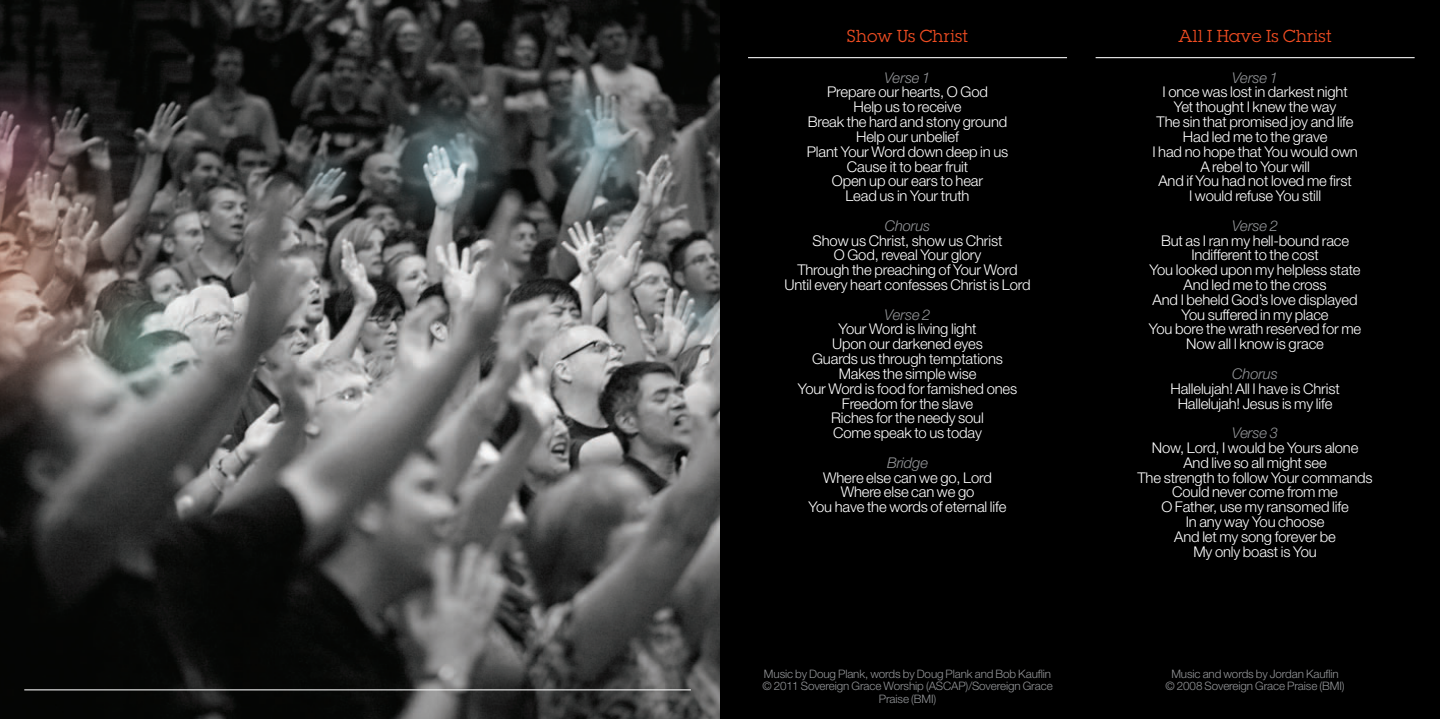
<style>
.page{position:relative;width:1440px;height:720px;background:#fff}
.page>*{position:absolute;margin:0;border:0;box-sizing:border-box;transform-origin:0 0}
.t1{font:17px "Lubalin Graph";letter-spacing:.025em;color:#f04d22}
.t2{font:300 14.8px/14.8px "Helvetica Neue";letter-spacing:-.01em;color:#fff;text-align:center}
.t3{font:italic 300 14.8px "Helvetica Neue";letter-spacing:-.01em;color:#939598}
.t4{font:300 11.6px/12.6px "Helvetica Neue";letter-spacing:-.01em;color:#939598;text-align:center}
</style>
<div class="page">
<div style="left:719px;top:0;width:721px;height:719px;background:#000"></div>
<hr style="left:748px;top:57px;width:319px;height:1px;background:#fff">
<hr style="left:1096px;top:57px;width:319px;height:1px;background:#fff">
<img style="left:0;top:0;width:719px;height:719px">
<hr style="left:24px;top:689px;width:667px;height:1px;background:#fff">
<p class="t1" style="left:847px;top:25px;width:122px">Show Us Christ</p>
<p class="t1" style="left:1179px;top:25px;width:154px">All I Have Is Christ</p>
<p class="t3" style="left:885px;top:69px;width:47px">Verse 1</p>
<p class="t2" style="left:807px;top:84px;width:203px">Prepare our hearts, O God<br>Help us to receive<br>Break the hard and stony ground<br>Help our unbelief<br>Plant Your Word down deep in us<br>Cause it to bear fruit<br>Open up our ears to hear<br>Lead us in Your truth</p>
<p class="t3" style="left:885px;top:217px;width:47px">Chorus</p>
<p class="t2" style="left:785px;top:233px;width:248px">Show us Christ, show us Christ<br>O God, reveal Your glory<br>Through the preaching of Your Word<br>Until every heart confesses Christ is Lord</p>
<p class="t3" style="left:885px;top:306px;width:47px">Verse 2</p>
<p class="t2" style="left:798px;top:321px;width:221px">Your Word is living light<br>Upon our darkened eyes<br>Guards us through temptations<br>Makes the simple wise<br>Your Word is food for famished ones<br>Freedom for the slave<br>Riches for the needy soul<br>Come speak to us today</p>
<p class="t3" style="left:887px;top:454px;width:42px">Bridge</p>
<p class="t2" style="left:809px;top:470px;width:199px">Where else can we go, Lord<br>Where else can we go<br>You have the words of eternal life</p>
<p class="t3" style="left:1232px;top:69px;width:47px">Verse 1</p>
<p class="t2" style="left:1152px;top:84px;width:207px">I once was lost in darkest night<br>Yet thought I knew the way<br>The sin that promised joy and life<br>Had led me to the grave<br>I had no hope that You would own<br>A rebel to Your will<br>And if You had not loved me first<br>I would refuse You still</p>
<p class="t3" style="left:1232px;top:217px;width:47px">Verse 2</p>
<p class="t2" style="left:1149px;top:233px;width:214px">But as I ran my hell-bound race<br>Indifferent to the cost<br>You looked upon my helpless state<br>And led me to the cross<br>And I beheld God’s love displayed<br>You suffered in my place<br>You bore the wrath reserved for me<br>Now all I know is grace</p>
<p class="t3" style="left:1232px;top:365px;width:47px">Chorus</p>
<p class="t2" style="left:1170px;top:381px;width:171px">Hallelujah! All I have is Christ<br>Hallelujah! Jesus is my life</p>
<p class="t3" style="left:1232px;top:424px;width:47px">Verse 3</p>
<p class="t2" style="left:1138px;top:440px;width:237px">Now, Lord, I would be Yours alone<br>And live so all might see<br>The strength to follow Your commands<br>Could never come from me<br>O Father, use my ransomed life<br>In any way You choose<br>And let my song forever be<br>My only boast is You</p>
<p class="t4" style="left:762px;top:667px;width:292px">Music by Doug Plank, words by Doug Plank and Bob Kauflin © 2011 Sovereign Grace Worship (ASCAP)/Sovereign Grace<br>Praise (BMI)</p>
<p class="t4" style="left:1166px;top:667px;width:181px">Music and words by Jordan Kauflin © 2008 Sovereign Grace Praise (BMI)</p>
</div>
